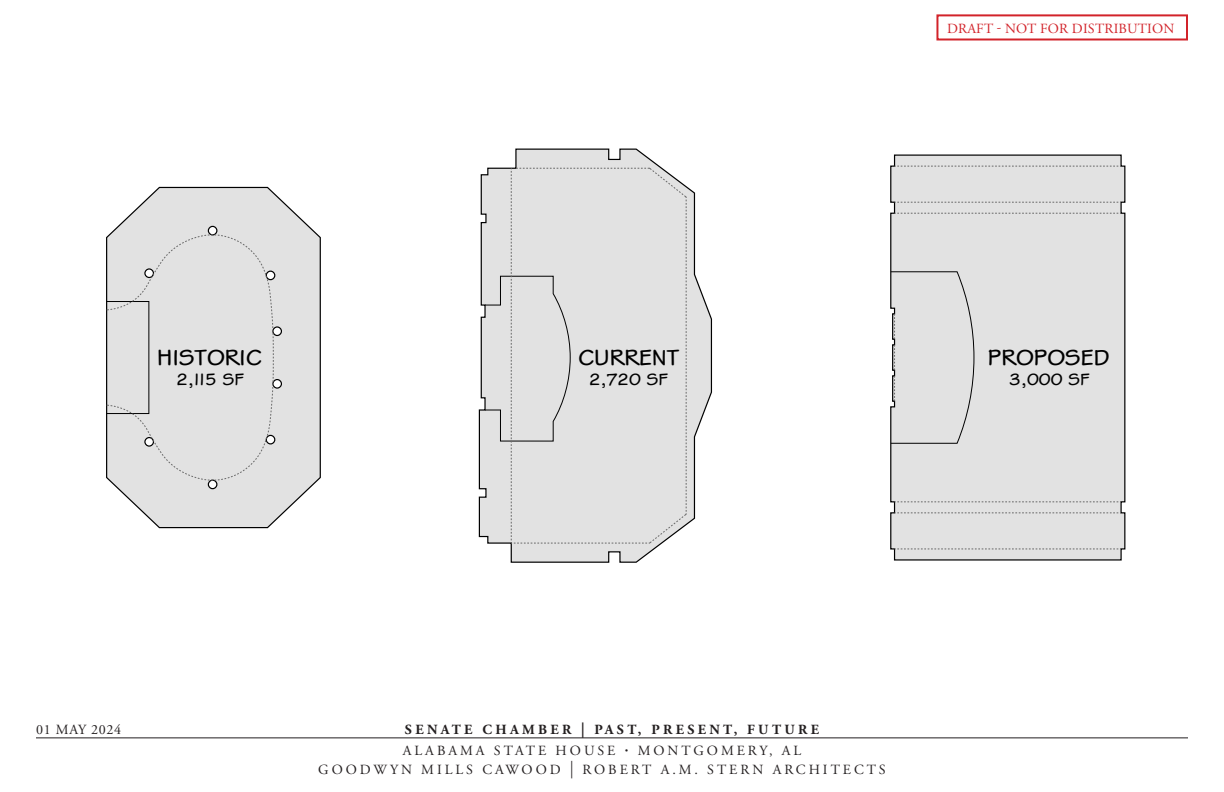
<style>
.page{position:relative;width:1224px;height:792px;background:#fff}
.page>*{position:absolute;margin:0;border:0;box-sizing:border-box;transform-origin:0 0}
.t1{font:22.9px "Stylus ITCTT Bold";color:#000}
.t2{font:17.1px "Stylus ITCTT Bold";color:#000}
.t3{font:14px/19px "Adobe Garamond Pro";letter-spacing:.215em;color:#231f20;text-align:center}
.t4{font:700 14px "Adobe Garamond Pro";letter-spacing:.24em;color:#231f20}
.t5{font:14px "Adobe Garamond Pro";letter-spacing:.015em;color:#d2232a}
.t6{font:14px "Adobe Garamond Pro";letter-spacing:.05em;color:#231f20}
.s1{font-size:15.4px}
.s2{font-weight:700}
.s3{font-size:17.5px}
</style>
<div class="page">
<hr style="left:36px;top:738px;width:1152px;height:1px;background:#231f20">
<div style="left:936px;top:14px;width:252px;height:26px;border:2px solid #d2232a"></div>
<div style="left:890px;top:154px;width:236px;height:407px;background:#e2e2e2"></div>
<svg style="left:106px;top:186px;width:215px;height:343px"></svg>
<div style="left:106px;top:301px;width:43px;height:113px;border:1px solid #000"></div>
<div style="left:208px;top:226px;width:10px;height:10px;border:1px solid #000;border-radius:50%"></div>
<div style="left:266px;top:270px;width:10px;height:10px;border:1px solid #000;border-radius:50%"></div>
<div style="left:272px;top:326px;width:10px;height:10px;border:1px solid #000;border-radius:50%"></div>
<div style="left:208px;top:479px;width:10px;height:10px;border:1px solid #000;border-radius:50%"></div>
<div style="left:266px;top:435px;width:10px;height:10px;border:1px solid #000;border-radius:50%"></div>
<div style="left:272px;top:379px;width:10px;height:10px;border:1px solid #000;border-radius:50%"></div>
<svg style="left:478px;top:148px;width:235px;height:415px"></svg>
<div style="left:484px;top:168px;width:203px;height:376px;background:#e2e2e2"></div>
<svg style="left:895px;top:549px;width:226px;height:1px"></svg>
<svg style="left:895px;top:166px;width:226px;height:1px"></svg>
<svg style="left:895px;top:202px;width:226px;height:1px"></svg>
<svg style="left:895px;top:213px;width:226px;height:1px"></svg>
<svg style="left:890px;top:271px;width:85px;height:173px;background:#d9d9d9"></svg>
<svg style="left:895px;top:513px;width:226px;height:1px"></svg>
<svg style="left:895px;top:502px;width:226px;height:1px"></svg>
<div style="left:107px;top:235px;width:167px;height:246px;background:#e2e2e2"></div>
<h1 class="t1" style="left:157px;top:343px;width:106px">HISTORIC</h1>
<p class="t2" style="left:176px;top:369px;width:69px">2,115 SF</p>
<h1 class="t1" style="left:578px;top:343px;width:102px">CURRENT</h1>
<p class="t2" style="left:589px;top:369px;width:81px">2,720 SF</p>
<p class="t5" style="left:947px;top:20px;width:229px">DRAFT - NOT FOR DISTRIBUTION</p>
<h1 class="t1" style="left:988px;top:343px;width:123px">PROPOSED</h1>
<p class="t2" style="left:1009px;top:369px;width:82px">3,000 SF</p>
<p class="t6" style="left:36px;top:721px;width:87px">01 MAY 2024</p>
<p class="t4" style="left:405px;top:721px;width:416px">SENATE CHAMBER <span class="s1">|</span> PAST, PRESENT, FUTURE</p>
<p class="t3" style="left:318px;top:741px;width:569px">ALABAMA STATE HOUSE <span class="s2">·</span> MONTGOMERY, AL<br>GOODWYN MILLS CAWOOD <span class="s3">|</span> ROBERT A.M. STERN ARCHITECTS</p>
</div>
